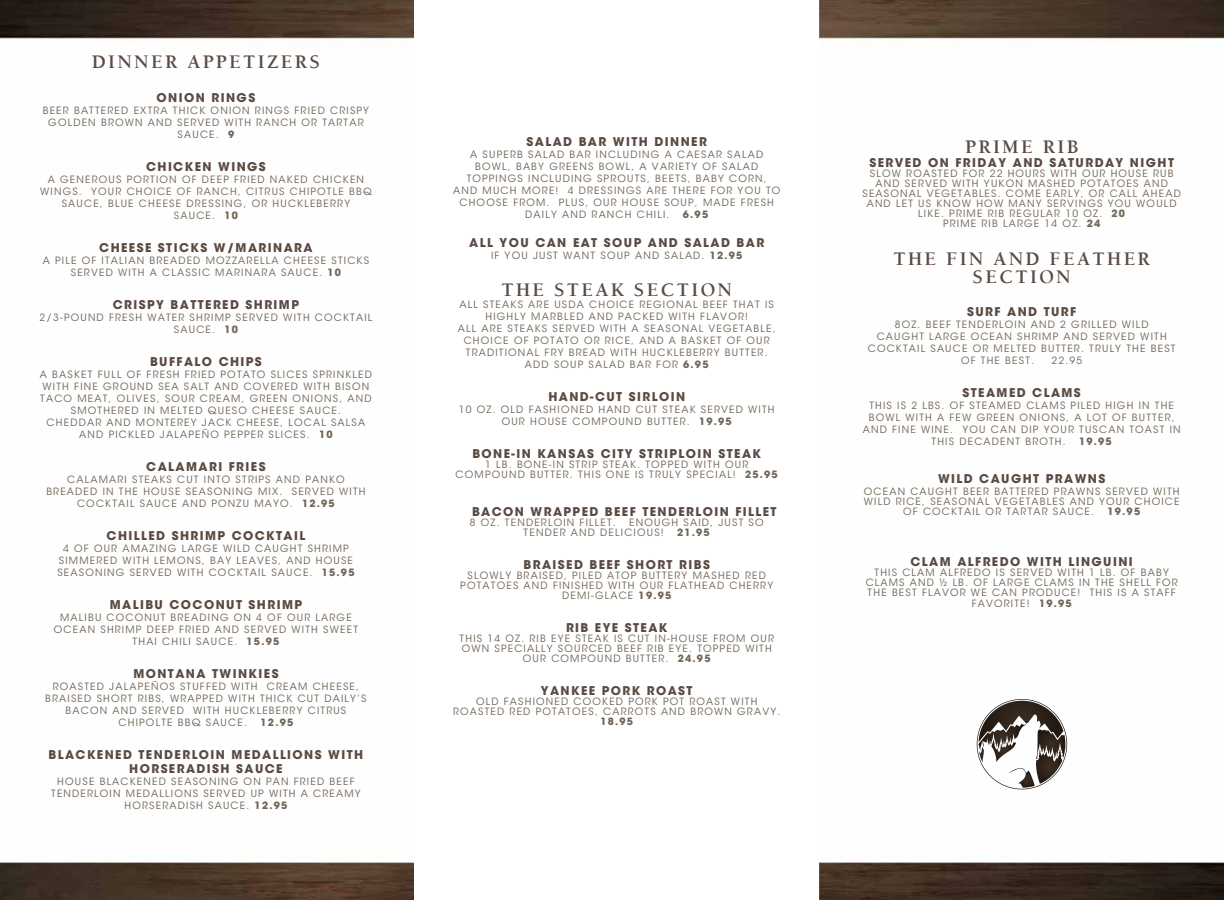
<style>
.page{position:relative;width:1224px;height:900px;background:#fff}
.page>*{position:absolute;margin:0;border:0;box-sizing:border-box;transform-origin:0 0}
.t1{font:700 19.6px/18.6px "Berkeley LT";letter-spacing:.12em;color:#5a4a42;text-align:center}
.t2{font:700 12px/14.4px "ITC Avant Garde Std";letter-spacing:.12em;color:#5a4a42;text-align:center}
.t3{font:10px/12px "ITC Avant Garde Std";letter-spacing:.12em;color:#726658;text-align:center}
.t4{font:700 10px "ITC Avant Garde Std";letter-spacing:.12em;color:#726658}
.s1{font-weight:700}
</style>
<div class="page">
<img style="left:820px;top:0;width:404px;height:900px">
<img style="left:0;top:0;width:413px;height:900px">
<svg style="left:977px;top:699px;width:90px;height:90px"></svg>
<h1 class="t1" style="left:92px;top:53px;width:230px">DINNER APPETIZERS</h1>
<p class="t2" style="left:157px;top:90px;width:100px">ONION RINGS</p>
<p class="t3" style="left:43px;top:104px;width:328px">BEER BATTERED EXTRA THICK ONION RINGS FRIED CRISPY<br>GOLDEN BROWN AND SERVED WITH RANCH OR TARTAR<br>SAUCE. <span class="s1">9</span></p>
<p class="t2" style="left:146px;top:159px;width:121px">CHICKEN WINGS</p>
<p class="t3" style="left:40px;top:173px;width:333px">A GENEROUS PORTION OF DEEP FRIED NAKED CHICKEN WINGS. YOUR CHOICE OF RANCH, CITRUS CHIPOTLE BBQ SAUCE, BLUE CHEESE DRESSING, OR HUCKLEBERRY SAUCE. <span class="s1">10</span></p>
<p class="t2" style="left:99px;top:240px;width:215px">CHEESE STICKS W/MARINARA</p>
<p class="t3" style="left:43px;top:254px;width:328px">A PILE OF ITALIAN BREADED MOZZARELLA CHEESE STICKS<br>SERVED WITH A CLASSIC MARINARA SAUCE. <span class="s1">10</span></p>
<p class="t2" style="left:113px;top:297px;width:188px">CRISPY BATTERED SHRIMP</p>
<p class="t3" style="left:40px;top:311px;width:334px">2/3-POUND FRESH WATER SHRIMP SERVED WITH COCKTAIL<br>SAUCE. <span class="s1">10</span></p>
<p class="t2" style="left:150px;top:354px;width:113px">BUFFALO CHIPS</p>
<p class="t3" style="left:40px;top:368px;width:334px">A BASKET FULL OF FRESH FRIED POTATO SLICES SPRINKLED WITH FINE GROUND SEA SALT AND COVERED WITH BISON TACO MEAT, OLIVES, SOUR CREAM, GREEN ONIONS, AND SMOTHERED IN MELTED QUESO CHEESE SAUCE.<br>CHEDDAR AND MONTEREY JACK CHEESE, LOCAL SALSA AND PICKLED JALAPEÑO PEPPER SLICES. <span class="s1">10</span></p>
<p class="t2" style="left:146px;top:459px;width:121px">CALAMARI FRIES</p>
<p class="t3" style="left:46px;top:473px;width:321px">CALAMARI STEAKS CUT INTO STRIPS AND PANKO<br>BREADED IN THE HOUSE SEASONING MIX. SERVED WITH<br>COCKTAIL SAUCE AND PONZU MAYO. <span class="s1">12.95</span></p>
<p class="t2" style="left:107px;top:528px;width:200px">CHILLED SHRIMP COCKTAIL</p>
<p class="t3" style="left:57px;top:542px;width:299px">4 OF OUR AMAZING LARGE WILD CAUGHT SHRIMP<br>SIMMERED WITH LEMONS, BAY LEAVES, AND HOUSE<br>SEASONING SERVED WITH COCKTAIL SAUCE. <span class="s1">15.95</span></p>
<p class="t2" style="left:110px;top:597px;width:194px">MALIBU COCONUT SHRIMP</p>
<p class="t3" style="left:54px;top:611px;width:306px">MALIBU COCONUT BREADING ON 4 OF OUR LARGE<br>OCEAN SHRIMP DEEP FRIED AND SERVED WITH SWEET<br>THAI CHILI SAUCE. <span class="s1">15.95</span></p>
<p class="t2" style="left:133px;top:666px;width:147px">MONTANA TWINKIES</p>
<p class="t3" style="left:53px;top:680px;width:308px">ROASTED JALAPEÑOS STUFFED WITH CREAM CHEESE,</p>
<p class="t3" style="left:45px;top:692px;width:323px">BRAISED SHORT RIBS, WRAPPED WITH THICK CUT DAILY’S</p>
<p class="t3" style="left:66px;top:704px;width:282px">BACON AND SERVED WITH HUCKLEBERRY CITRUS</p>
<p class="t3" style="left:119px;top:716px;width:130px">CHIPOLTE BBQ SAUCE.</p>
<p class="t4" style="left:261px;top:716px;width:34px">12.95</p>
<p class="t2" style="left:49px;top:747px;width:316px">BLACKENED TENDERLOIN MEDALLIONS WITH<br>HORSERADISH SAUCE</p>
<p class="t3" style="left:51px;top:776px;width:311px">HOUSE BLACKENED SEASONING ON PAN FRIED BEEF<br>TENDERLOIN MEDALLIONS SERVED UP WITH A CREAMY<br>HORSERADISH SAUCE. <span class="s1">12.95</span></p>
<p class="t2" style="left:527px;top:134px;width:182px">SALAD BAR WITH DINNER</p>
<p class="t3" style="left:470px;top:149px;width:295px">A SUPERB SALAD BAR INCLUDING A CAESAR SALAD</p>
<p class="t3" style="left:475px;top:161px;width:285px">BOWL, BABY GREENS BOWL, A VARIETY OF SALAD</p>
<p class="t3" style="left:467px;top:173px;width:302px">TOPPINGS INCLUDING SPROUTS, BEETS, BABY CORN,</p>
<p class="t3" style="left:453px;top:185px;width:329px">AND MUCH MORE! 4 DRESSINGS ARE THERE FOR YOU TO</p>
<p class="t3" style="left:460px;top:197px;width:316px">CHOOSE FROM. PLUS, OUR HOUSE SOUP, MADE FRESH</p>
<p class="t3" style="left:525px;top:209px;width:146px">DAILY AND RANCH CHILI.</p>
<p class="t4" style="left:683px;top:208px;width:27px">6.95</p>
<p class="t2" style="left:469px;top:235px;width:296px">ALL YOU CAN EAT SOUP AND SALAD BAR</p>
<p class="t3" style="left:491px;top:249px;width:253px">IF YOU JUST WANT SOUP AND SALAD. <span class="s1">12.95</span></p>
<h1 class="t1" style="left:501px;top:281px;width:232px">THE STEAK SECTION</h1>
<p class="t3" style="left:458px;top:299px;width:319px">ALL STEAKS ARE USDA CHOICE REGIONAL BEEF THAT IS HIGHLY MARBLED AND PACKED WITH FLAVOR!<br>ALL ARE STEAKS SERVED WITH A SEASONAL VEGETABLE, CHOICE OF POTATO OR RICE, AND A BASKET OF OUR TRADITIONAL FRY BREAD WITH HUCKLEBERRY BUTTER.<br>ADD SOUP SALAD BAR FOR <span class="s1">6.95</span></p>
<p class="t2" style="left:548px;top:389px;width:138px">HAND-CUT SIRLOIN</p>
<p class="t3" style="left:459px;top:404px;width:317px">10 OZ. OLD FASHIONED HAND CUT STEAK SERVED WITH<br>OUR HOUSE COMPOUND BUTTER. <span class="s1">19.95</span></p>
<p class="t2" style="left:472px;top:446px;width:290px">BONE-IN KANSAS CITY STRIPLOIN STEAK</p>
<p class="t3" style="left:456px;top:460px;width:324px;line-height:10.1px">1 LB. BONE-IN STRIP STEAK. TOPPED WITH OUR<br>COMPOUND BUTTER. THIS ONE IS TRULY SPECIAL! <span class="s1">25.95</span></p>
<p class="t2" style="left:472px;top:504px;width:306px">BACON WRAPPED BEEF TENDERLOIN FILLET</p>
<p class="t3" style="left:470px;top:516px;width:147px">8 OZ. TENDERLOIN FILLET.</p>
<p class="t3" style="left:524px;top:517px;width:241px;line-height:10.1px;text-align:left;text-indent:106px">ENOUGH SAID, JUST SO<br>TENDER AND DELICIOUS!</p>
<p class="t4" style="left:677px;top:525px;width:34px">21.95</p>
<p class="t2" style="left:524px;top:557px;width:188px">BRAISED BEEF SHORT RIBS</p>
<p class="t3" style="left:460px;top:570px;width:314px;line-height:10.1px">SLOWLY BRAISED, PILED ATOP BUTTERY MASHED RED<br>POTATOES AND FINISHED WITH OUR FLATHEAD CHERRY<br>DEMI-GLACE <span class="s1">19.95</span></p>
<p class="t2" style="left:566px;top:620px;width:103px">RIB EYE STEAK</p>
<p class="t3" style="left:460px;top:633px;width:316px;line-height:10.1px">THIS 14 OZ. RIB EYE STEAK IS CUT IN-HOUSE FROM OUR<br>OWN SPECIALLY SOURCED BEEF RIB EYE. TOPPED WITH<br>OUR COMPOUND BUTTER. <span class="s1">24.95</span></p>
<p class="t2" style="left:541px;top:683px;width:153px">YANKEE PORK ROAST</p>
<p class="t3" style="left:453px;top:697px;width:329px;line-height:10.1px">OLD FASHIONED COOKED PORK POT ROAST WITH<br>ROASTED RED POTATOES, CARROTS AND BROWN GRAVY.</p>
<p class="t4" style="left:600px;top:715px;width:34px">18.95</p>
<h1 class="t1" style="left:965px;top:137px;width:115px">PRIME RIB</h1>
<p class="t2" style="left:869px;top:155px;width:306px">SERVED ON FRIDAY AND SATURDAY NIGHT</p>
<p class="t3" style="left:862px;top:169px;width:320px;line-height:10.1px">SLOW ROASTED FOR 22 HOURS WITH OUR HOUSE RUB AND SERVED WITH YUKON MASHED POTATOES AND SEASONAL VEGETABLES. COME EARLY, OR CALL AHEAD AND LET US KNOW HOW MANY SERVINGS YOU WOULD LIKE. PRIME RIB REGULAR 10 OZ. <span class="s1">20<br></span>PRIME RIB LARGE 14 OZ. <span class="s1">24</span></p>
<h1 class="t1" style="left:893px;top:249px;width:258px">THE FIN AND FEATHER<br>SECTION</h1>
<p class="t2" style="left:967px;top:305px;width:111px">SURF AND TURF</p>
<p class="t3" style="left:895px;top:319px;width:255px">8OZ. BEEF TENDERLOIN AND 2 GRILLED WILD</p>
<p class="t3" style="left:877px;top:331px;width:292px">CAUGHT LARGE OCEAN SHRIMP AND SERVED WITH</p>
<p class="t3" style="left:868px;top:343px;width:309px">COCKTAIL SAUCE OR MELTED BUTTER. TRULY THE BEST</p>
<p class="t3" style="left:961px;top:355px;width:75px">OF THE BEST.</p>
<p class="t3" style="left:1052px;top:355px;width:32px">22.95</p>
<p class="t2" style="left:963px;top:386px;width:120px">STEAMED CLAMS</p>
<p class="t3" style="left:869px;top:400px;width:306px">THIS IS 2 LBS. OF STEAMED CLAMS PILED HIGH IN THE</p>
<p class="t3" style="left:869px;top:412px;width:307px">BOWL WITH A FEW GREEN ONIONS, A LOT OF BUTTER,</p>
<p class="t3" style="left:863px;top:424px;width:319px">AND FINE WINE. YOU CAN DIP YOUR TUSCAN TOAST IN</p>
<p class="t3" style="left:932px;top:436px;width:136px">THIS DECADENT BROTH.</p>
<p class="t4" style="left:1079px;top:435px;width:34px">19.95</p>
<p class="t2" style="left:938px;top:471px;width:169px">WILD CAUGHT PRAWNS</p>
<p class="t3" style="left:864px;top:485px;width:317px">OCEAN CAUGHT BEER BATTERED PRAWNS SERVED WITH</p>
<p class="t3" style="left:864px;top:495px;width:317px">WILD RICE, SEASONAL VEGETABLES AND YOUR CHOICE</p>
<p class="t3" style="left:903px;top:505px;width:192px">OF COCKTAIL OR TARTAR SAUCE.</p>
<p class="t4" style="left:1108px;top:504px;width:34px">19.95</p>
<p class="t2" style="left:911px;top:555px;width:224px">CLAM ALFREDO WITH LINGUINI</p>
<p class="t3" style="left:866px;top:568px;width:314px;line-height:10.1px">THIS CLAM ALFREDO IS SERVED WITH 1 LB. OF BABY CLAMS AND ½ LB. OF LARGE CLAMS IN THE SHELL FOR THE BEST FLAVOR WE CAN PRODUCE! THIS IS A STAFF FAVORITE! <span class="s1">19.95</span></p>
</div>
